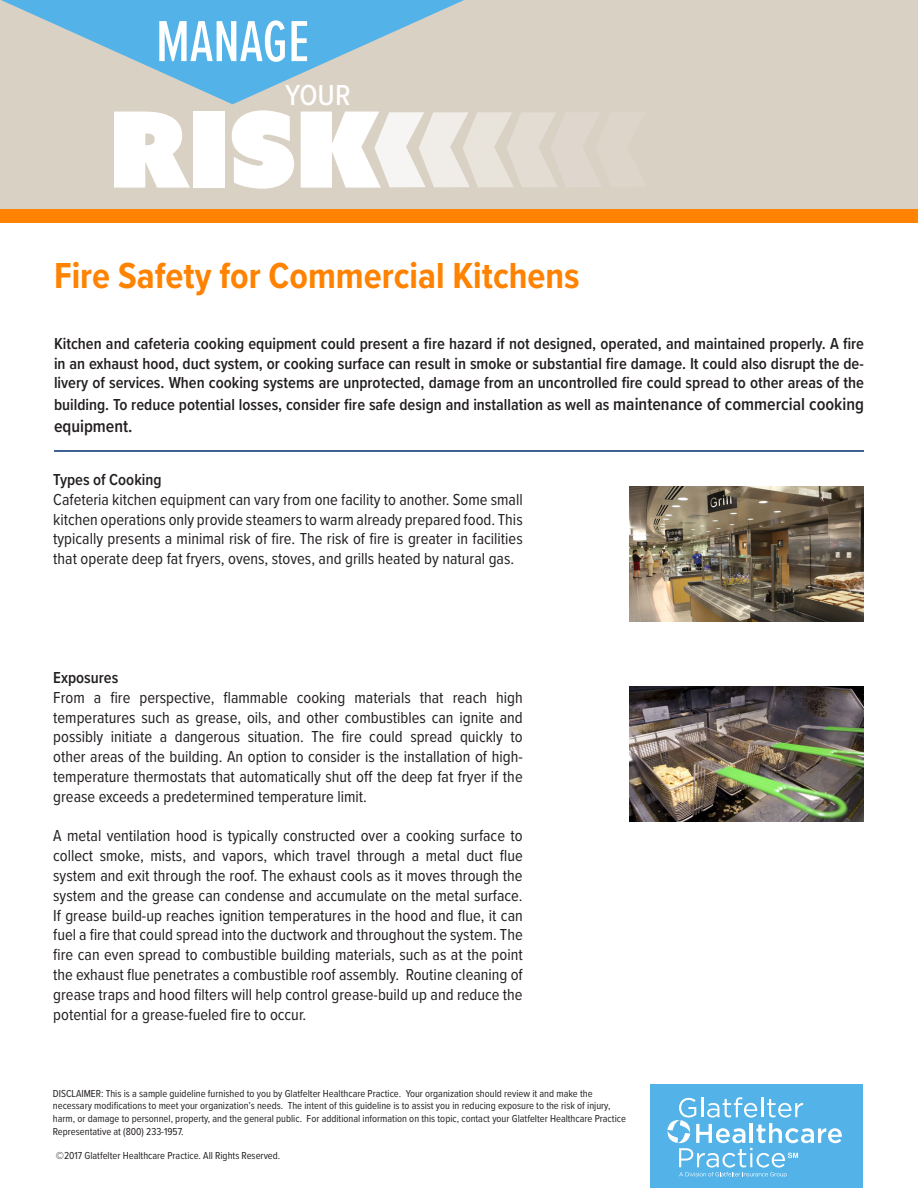
<style>
.page{position:relative;width:918px;height:1188px;background:#fff}
.page>*{position:absolute;margin:0;border:0;box-sizing:border-box;transform-origin:0 0}
.t1{font:105px "Azo Sans Uber";color:#fff}
.t2{font:500 60px "Proxima Nova Ex Cn";color:#fff}
.t3{font:700 37.5px "Proxima Nova Cond";color:#ff8200}
.t4{font:500 30px "Proxima Nova Cond";color:#fff}
.t5{font:600 18px "Proxima Nova Cond";color:#231f20}
.t6{font:16.5px/19.8px "Proxima Nova Cond";color:#231f20;text-align:justify}
.t7{font:600 16.5px/19.8px "Proxima Nova Cond";color:#231f20;text-align:justify}
.t8{font:10.5px/12.6px "Proxima Nova Cond";color:#231f20}
.s1{font-size:18px}
</style>
<div class="page">
<div style="left:0;top:0;width:918px;height:218px;background:#dad1c5"></div>
<div style="left:650px;top:1084px;width:212px;height:104px;background:#53b3e8"></div>
<svg style="left:667px;top:1097px;width:175px;height:80px"></svg>
<svg style="left:1px;top:0;width:463px;height:104px"></svg>
<svg style="left:374px;top:112px;width:183px;height:75px"></svg>
<hr style="left:54px;top:450px;width:810px;height:2px;background:#002f73">
<div style="left:0;top:209px;width:918px;height:13px;background:#ff8200"></div>
<img style="left:630px;top:487px;width:234px;height:135px">
<img style="left:630px;top:687px;width:234px;height:135px">
<p class="t2" style="left:156px;top:-2px;width:155px">MANAGE</p>
<p class="t4" style="left:285px;top:73px;width:67px">YOUR</p>
<p class="t1" style="left:109px;top:80px;width:274px">RISK</p>
<p class="t3" style="left:54px;top:248px;width:527px">Fire Safety for Commercial Kitchens</p>
<p class="t7" style="left:54px;top:333px;width:812px">Kitchen and cafeteria cooking equipment could present a fire hazard if not designed, operated, and maintained properly. A fire in an exhaust hood, duct system, or cooking surface can result in smoke or substantial fire damage. It could also disrupt the de&shy;livery of services. When cooking systems are unprotected, damage from an uncontrolled fire could spread to other areas of the</p>
<p class="t7" style="left:54px;top:394px;width:811px">building. To reduce potential losses, consider fire safe design and installation as well as <span class="s1">maintenance of commercial cooking</span></p>
<p class="t5" style="left:54px;top:412px;width:80px">equipment.</p>
<p class="t7" style="left:53px;top:469px;width:110px">Types of Cooking</p>
<p class="t6" style="left:53px;top:489px;width:471px">Cafeteria kitchen equipment can vary from one facility to another. Some small kitchen operations only provide steamers to warm already prepared food. This typically presents a minimal risk of fire. The risk of fire is greater in facilities that operate deep fat fryers, ovens, stoves, and grills heated by natural gas.</p>
<p class="t7" style="left:53px;top:667px;width:67px">Exposures</p>
<p class="t6" style="left:53px;top:687px;width:471px">From a fire perspective, flammable cooking materials that reach high temperatures such as grease, oils, and other combustibles can ignite and possibly initiate a dangerous situation. The fire could spread quickly to other areas of the building. An option to consider is the installation of high&shy;temperature thermostats that automatically shut off the deep fat fryer if the grease exceeds a predetermined temperature limit.</p>
<p class="t6" style="left:53px;top:825px;width:471px">A metal ventilation hood is typically constructed over a cooking surface to collect smoke, mists, and vapors, which travel through a metal duct flue system and exit through the roof. The exhaust cools as it moves through the system and the grease can condense and accumulate on the metal surface.<br>If grease build-up reaches ignition temperatures in the hood and flue, it can fuel a fire that could spread into the ductwork and throughout the system. The fire can even spread to combustible building materials, such as at the point the exhaust flue penetrates a combustible roof assembly. Routine cleaning of grease traps and hood filters will help control grease-build up and reduce the potential for a grease-fueled fire to occur.</p>
<p class="t8" style="left:53px;top:1087px;width:575px">DISCLAIMER: This is a sample guideline furnished to you by Glatfelter Healthcare Practice. Your organization should review it and make the necessary modifications to meet your organization’s needs. The intent of this guideline is to assist you in reducing exposure to the risk of injury, harm, or damage to personnel, property, and the general public. For additional information on this topic, contact your Glatfelter Healthcare Practice Representative at (800) 233-1957.</p>
<p class="t8" style="left:56px;top:1149px;width:226px">©2017 Glatfelter Healthcare Practice. All Rights Reserved.</p>
</div>
